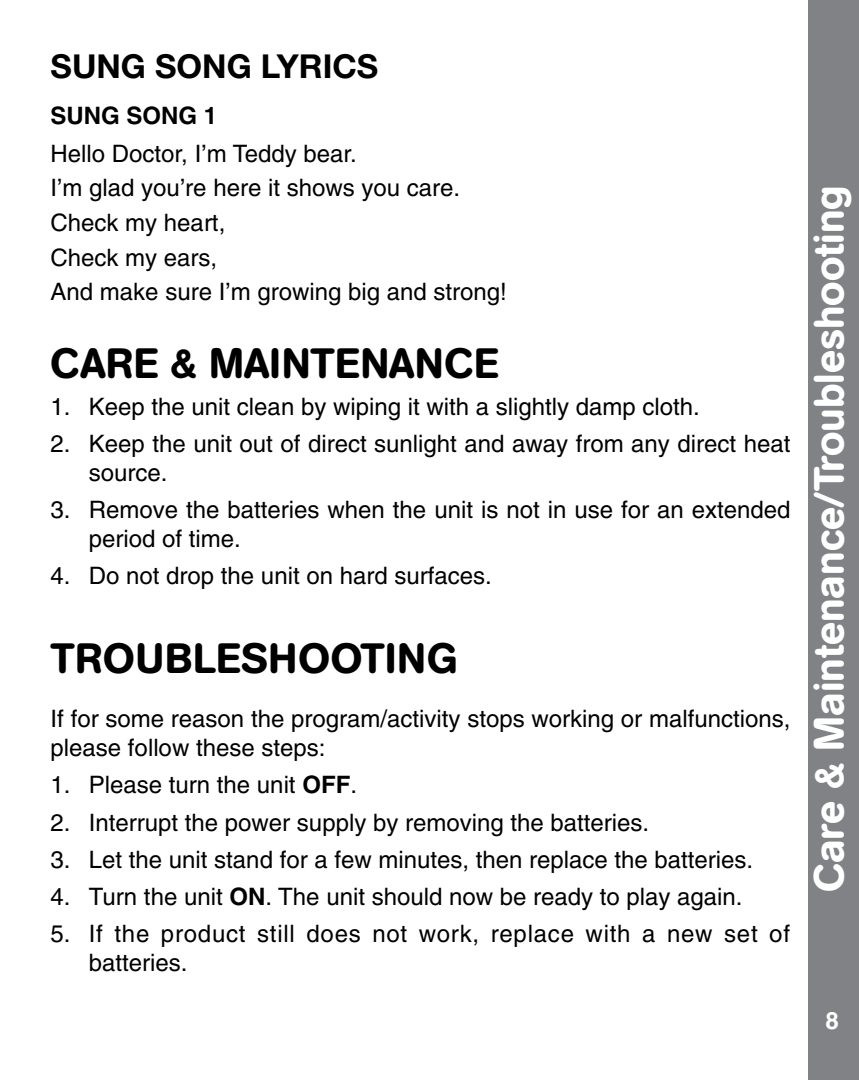
<style>
.page{position:relative;width:859px;height:1080px;background:#fff}
.page>*{position:absolute;margin:0;border:0;box-sizing:border-box;transform-origin:0 0}
.t1{font:500 42px "AG Book Rounded";color:#fff}
.t2{font:500 42px "AG Book Rounded";color:#000}
.t3{font:500 42px "AG Book Rounded";letter-spacing:.02em;color:#000}
.t4{font:700 33px "Helvetica Neue";color:#000}
.t5{font:24px/34.8px "Helvetica";color:#000}
.t6{font:24px/28.8px "Helvetica";letter-spacing:.03em;color:#000}
.t7{font:700 24px "Helvetica";color:#000}
.t8{font:700 24px "Helvetica";color:#fff}
.s1{font-weight:700}
</style>
<div class="page">
<div style="left:809px;top:0;width:50px;height:1080px;background:#808285"></div>
<h2 class="t4" style="left:51px;top:46px;width:329px">SUNG SONG LYRICS</h2>
<p class="t7" style="left:51px;top:101px;width:168px">SUNG SONG 1</p>
<p class="t5" style="left:51px;top:136px;width:458px">Hello Doctor, I ’m Teddy bear.<br>I ’m glad you’re here it shows you care.<br>Check my heart,<br>Check my ears,<br>And make sure I ’m growing big and strong!</p>
<h1 class="t2" style="left:51px;top:339px;width:450px">CARE &amp; MAINTENANCE</h1>
<p class="t5" style="left:51px;top:389px;width:651px">1. Keep the unit clean by wiping it with a slightly damp cloth.</p>
<p class="t5" style="left:89px;top:430px;width:703px;line-height:28.8px;text-indent:-38px">2. Keep the unit out of direct sunlight and away from any direct heat source.</p>
<p class="t5" style="left:89px;top:496px;width:703px;line-height:28.8px;text-indent:-38px">3. Remove the batteries when the unit is not in use for an extended period of time.</p>
<p class="t5" style="left:51px;top:559px;width:443px">4. Do not drop the unit on hard surfaces.</p>
<h1 class="t3" style="left:51px;top:634px;width:409px">TROUBLESHOOTING</h1>
<p class="t5" style="left:51px;top:705px;width:741px;line-height:28.8px">If for some reason the program/activity stops working or malfunctions, please follow these steps:</p>
<p class="t5" style="left:51px;top:768px;width:308px">1. Please turn the unit <span class="s1">OFF</span>.</p>
<p class="t5" style="left:51px;top:805px;width:600px">2. I nterrupt the power supply by removing the batteries.</p>
<p class="t5" style="left:51px;top:842px;width:704px">3. Let the unit stand for a few minutes, then replace the batteries.</p>
<p class="t5" style="left:51px;top:879px;width:693px">4. Turn the unit <span class="s1">ON</span>. The unit should now be ready to play again.</p>
<p class="t6" style="left:89px;top:919px;width:703px;text-indent:-38px">5. If the product still does not work, replace with a new set of batteries.</p>
<h1 class="t1" style="left:804px;top:892px;width:709px;rotate:-90deg">Care &amp; Maintenance/Troubleshooting</h1>
<p class="t8" style="left:825px;top:1006px;width:15px">8</p>
</div>
